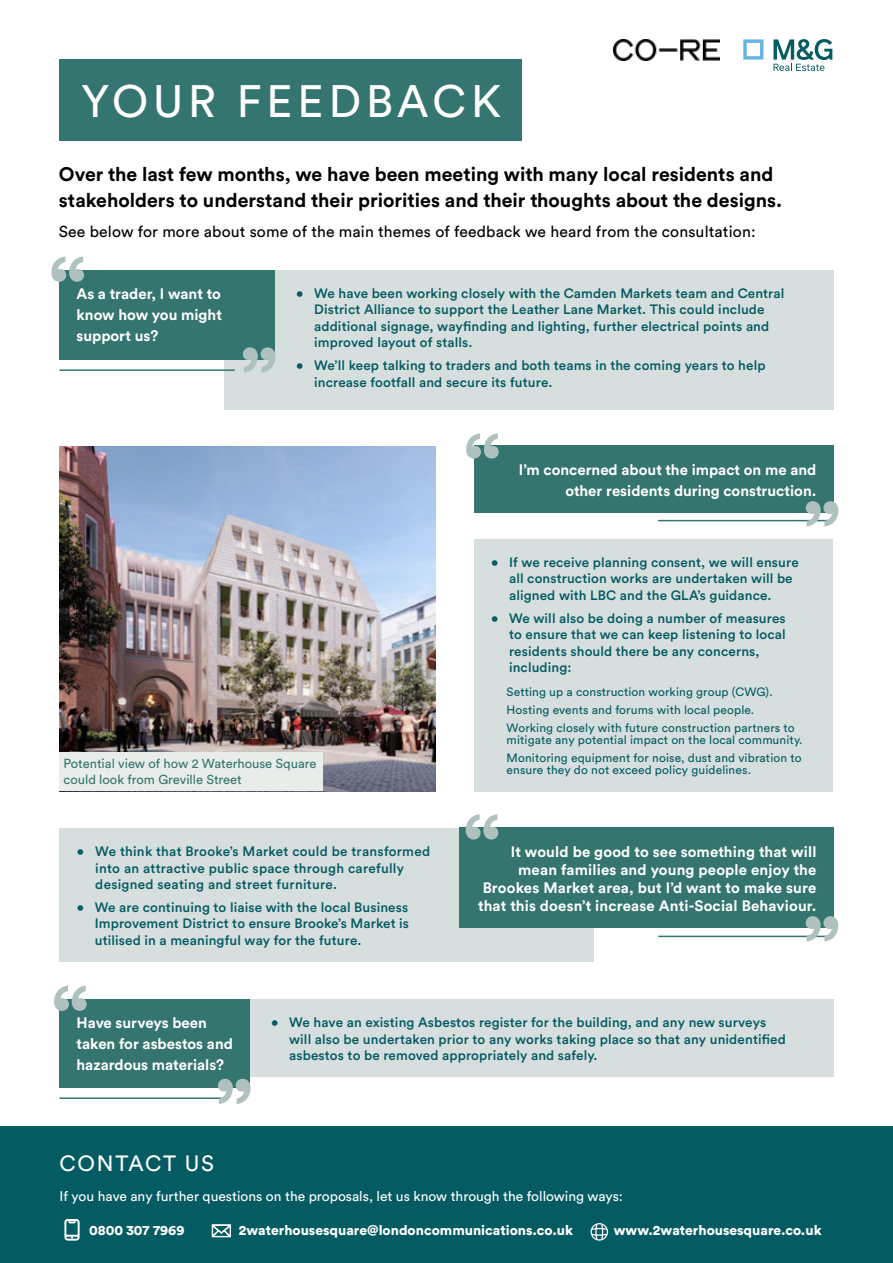
<style>
.page{position:relative;width:893px;height:1263px;background:#fff}
.page>*{position:absolute;margin:0;border:0;box-sizing:border-box;transform-origin:0 0}
.t1{font:700 90px "Circular Std";color:#afc1bf}
.t2{font:45px "Circular Std";letter-spacing:.11em;color:#fff}
.t3{font:21.9px "Circular Std";letter-spacing:.075em;color:#fff}
.t4{font:700 19.5px/25.5px "Circular Std";color:#000}
.t5{font:15.75px "Circular Std";letter-spacing:.01em;color:#000}
.t6{font:700 15px/21px "Circular Std";color:#fff;text-align:justify}
.t7{font:900 13.8px "Circular Std";color:#fff}
.t8{font:13.8px "Circular Std";color:#fff}
.t9{font:500 13.5px/16.5px "Circular Std";letter-spacing:.01em;color:#055b62}
.t10{font:12.9px/16.2px "Circular Std";color:#35756f}
.t11{font:12px/12px "Circular Std";letter-spacing:.01em;color:#055b62}
</style>
<div class="page">
<hr style="left:658px;top:936px;width:169px;height:1px;background:#35756f">
<hr style="left:658px;top:520px;width:175px;height:1px;background:#35756f">
<div style="left:60px;top:828px;width:534px;height:134px;background:#d6dfde"></div>
<hr style="left:60px;top:1097px;width:164px;height:2px;background:#35756f">
<div style="left:60px;top:60px;width:462px;height:81px;background:#35756f"></div>
<img style="left:60px;top:446px;width:376px;height:345px">
<div style="left:59px;top:752px;width:263px;height:39px;background:#e9ede9"></div>
<div style="left:0;top:1127px;width:893px;height:136px;background:#055b62"></div>
<svg style="left:590px;top:1223px;width:18px;height:17px"></svg>
<svg style="left:65px;top:1219px;width:14px;height:21px"></svg>
<svg style="left:211px;top:1224px;width:20px;height:14px"></svg>
<div style="left:224px;top:270px;width:609px;height:140px;background:#d6dfde"></div>
<div style="left:224px;top:999px;width:610px;height:78px;background:#d6dfde"></div>
<div style="left:474px;top:539px;width:358px;height:252px;background:#d6dfde"></div>
<div style="left:60px;top:270px;width:215px;height:89px;background:#35756f"></div>
<div style="left:60px;top:999px;width:190px;height:88px;background:#35756f"></div>
<div style="left:474px;top:446px;width:359px;height:67px;background:#35756f"></div>
<div style="left:459px;top:827px;width:374px;height:100px;background:#35756f"></div>
<hr style="left:60px;top:369px;width:175px;height:2px;background:#35756f">
<img style="left:613px;top:40px;width:106px;height:20px">
<svg style="left:743px;top:39px;width:20px;height:21px"></svg>
<svg style="left:773px;top:39px;width:59px;height:32px"></svg>
<p class="t2" style="left:81px;top:74px;width:421px">YOUR FEEDBACK</p>
<p class="t4" style="left:59px;top:161px;width:725px">Over the last few months, we have been meeting with many local residents and stakeholders to understand their priorities and their thoughts about the designs.</p>
<p class="t5" style="left:59px;top:222px;width:698px">See below for more about some of the main themes of feedback we heard from the consultation:</p>
<p class="t1" style="left:48px;top:231px;width:40px">“</p>
<p class="t6" style="left:77px;top:283px;width:147px">As a trader, I want to know how you might support us?</p>
<p class="t1" style="left:279px;top:398px;width:40px;rotate:-180deg">“</p>
<p class="t9" style="left:314px;top:285px;width:472px;text-indent:-18px">• We have been working closely with the Camden Markets team and Central District Alliance to support the Leather Lane Market. This could include additional signage, wayfinding and lighting, further electrical points and improved layout of stalls.</p>
<p class="t9" style="left:314px;top:357px;width:453px;text-indent:-18px">• We’ll keep talking to traders and both teams in the coming years to help increase footfall and secure its future.</p>
<p class="t1" style="left:463px;top:408px;width:40px">“</p>
<p class="t6" style="left:519px;top:459px;width:299px">I’m concerned about the impact on me and</p>
<p class="t6" style="left:565px;top:480px;width:252px">other residents during construction.</p>
<p class="t1" style="left:841px;top:552px;width:40px;rotate:-180deg">“</p>
<p class="t10" style="left:64px;top:755px;width:254px">Potential view of how 2 Waterhouse Square could look from Greville Street</p>
<p class="t9" style="left:95px;top:843px;width:336px;text-indent:-18px">• We think that Brooke’s Market could be transformed into an attractive public space through carefully designed seating and street furniture.</p>
<p class="t9" style="left:95px;top:898px;width:316px;text-align:justify;text-indent:-18px">• We are continuing to liaise with the local Business Improvement District to ensure Brooke’s Market is utilised in a meaningful way for the future.</p>
<p class="t1" style="left:51px;top:960px;width:40px">“</p>
<p class="t9" style="left:509px;top:554px;width:291px;text-indent:-18px">• If we receive planning consent, we will ensure all construction works are undertaken will be aligned with LBC and the GLA’s guidance.</p>
<p class="t9" style="left:509px;top:609px;width:278px;text-indent:-18px">• We will also be doing a number of measures to ensure that we can keep listening to local residents should there be any concerns, including:</p>
<p class="t11" style="left:507px;top:686px;width:268px">Setting up a construction working group (CWG).</p>
<p class="t11" style="left:507px;top:704px;width:249px">Hosting events and forums with local people.</p>
<p class="t11" style="left:507px;top:722px;width:297px">Working closely with future construction partners to mitigate any potential impact on the local community.</p>
<p class="t11" style="left:507px;top:752px;width:297px">Monitoring equipment for noise, dust and vibration to ensure they do not exceed policy guidelines.</p>
<p class="t1" style="left:463px;top:789px;width:40px">“</p>
<p class="t6" style="left:478px;top:842px;width:340px;line-height:18px;text-align:right">It would be good to see something that will mean families and young people enjoy the Brookes Market area, but I’d want to make sure that this doesn’t increase Anti-Social Behaviour.</p>
<p class="t1" style="left:841px;top:967px;width:40px;rotate:-180deg">“</p>
<p class="t6" style="left:77px;top:1012px;width:158px;text-align:left">Have surveys been taken for asbestos and hazardous materials?</p>
<p class="t1" style="left:254px;top:1129px;width:40px;rotate:-180deg">“</p>
<p class="t9" style="left:289px;top:1014px;width:498px;text-indent:-18px">• We have an existing Asbestos register for the building, and any new surveys will also be undertaken prior to any works taking place so that any unidentified asbestos to be removed appropriately and safely.</p>
<p class="t3" style="left:60px;top:1150px;width:156px">CONTACT US</p>
<p class="t8" style="left:60px;top:1188px;width:565px">If you have any further questions on the proposals, let us know through the following ways:</p>
<p class="t7" style="left:89px;top:1221px;width:97px">0800 307 7969</p>
<p class="t7" style="left:239px;top:1221px;width:336px">2waterhousesquare@londoncommunications.co.uk</p>
<p class="t7" style="left:614px;top:1221px;width:209px">www.2waterhousesquare.co.uk</p>
</div>
